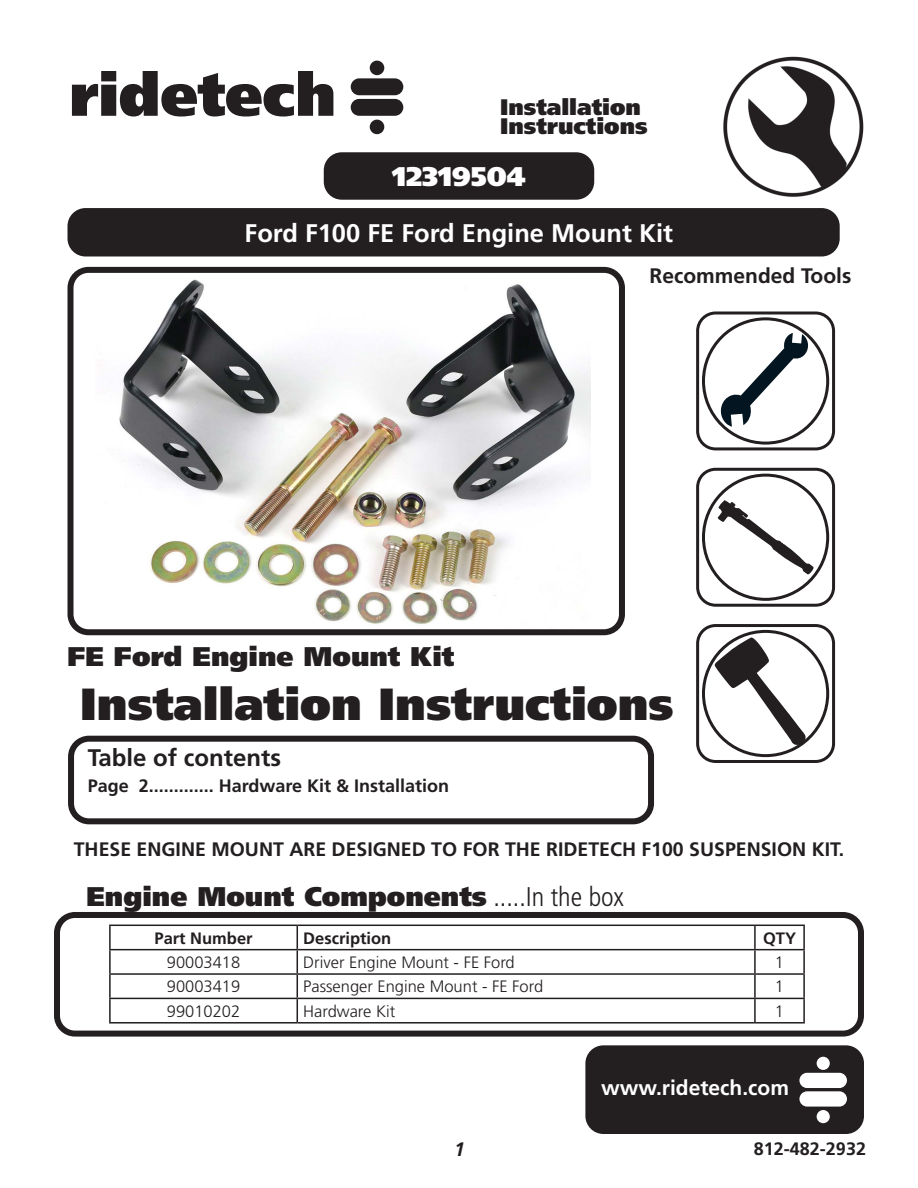
<style>
.page{position:relative;width:918px;height:1188px;background:#fff}
.page>*{position:absolute;margin:0;border:0;box-sizing:border-box;transform-origin:0 0}
.t1{font:900 45px "Frutiger LT Pro";color:#231f20}
.t2{font:900 27px "Frutiger LT Pro";color:#231f20}
.t3{font:900 27px "Frutiger LT Pro";color:#fff}
.t4{font:700 25.5px "Frutiger LT Pro";color:#fff}
.t5{font:700 24px "Frutiger LT Pro";color:#231f20}
.t6{font:900 22.5px/19.5px "Frutiger LT Pro";color:#231f20}
.t7{font:700 21px "Frutiger LT Pro";color:#231f20}
.t8{font:700 21px "Frutiger LT Pro";color:#fff}
.t9{font:700 19.5px "Frutiger LT Pro";color:#231f20}
.t10{font:italic 700 19.5px "Frutiger LT Pro";color:#231f20}
.t11{font:700 18px "Frutiger LT Pro";color:#231f20}
.t12{font:300 16.5px "Frutiger LT Pro";color:#231f20}
.t13{font:700 16.5px "Frutiger LT Pro";color:#231f20}
.s1{font-family:"Frutiger LT Std";font-weight:300;font-stretch:condensed}
</style>
<div class="page">
<img style="left:723px;top:56px;width:141px;height:141px">
<svg style="left:72px;top:71px;width:261px;height:46px"></svg>
<div style="left:351px;top:78px;width:52px;height:17px;background:#231f20;border-radius:8px"></div>
<div style="left:351px;top:99px;width:52px;height:17px;background:#231f20;border-radius:8px"></div>
<div style="left:370px;top:61px;width:14px;height:14px;background:#231f20;border-radius:50%"></div>
<div style="left:370px;top:120px;width:14px;height:14px;background:#231f20;border-radius:50%"></div>
<img style="left:119px;top:279px;width:471px;height:346px">
<div style="left:696px;top:468px;width:139px;height:139px;border:3px solid #231f20;border-radius:18px"></div>
<svg style="left:718px;top:500px;width:96px;height:75px"></svg>
<div style="left:702px;top:474px;width:127px;height:127px;border:3px solid #231f20;border-radius:50%"></div>
<div style="left:696px;top:624px;width:139px;height:139px;border:3px solid #231f20;border-radius:18px"></div>
<svg style="left:715px;top:637px;width:91px;height:108px"></svg>
<div style="left:702px;top:630px;width:127px;height:127px;border:3px solid #231f20;border-radius:50%"></div>
<div style="left:585px;top:1045px;width:279px;height:89px;background:#231f20;border-radius:18px"></div>
<div style="left:799px;top:1073px;width:48px;height:15px;background:#fff;border-radius:8px"></div>
<div style="left:799px;top:1091px;width:48px;height:16px;background:#fff;border-radius:8px"></div>
<div style="left:817px;top:1057px;width:13px;height:13px;background:#fff;border-radius:50%"></div>
<div style="left:817px;top:1110px;width:13px;height:13px;background:#fff;border-radius:50%"></div>
<div style="left:696px;top:312px;width:139px;height:138px;border:3px solid #231f20;border-radius:18px"></div>
<div style="left:702px;top:317px;width:127px;height:128px;border:3px solid #231f20;border-radius:50%"></div>
<svg style="left:719px;top:333px;width:90px;height:94px"></svg>
<div style="left:68px;top:736px;width:586px;height:88px;border:6px solid #231f20;border-radius:18px"></div>
<div style="left:68px;top:267px;width:557px;height:368px;border:6px solid #231f20;border-radius:18px"></div>
<div style="left:68px;top:208px;width:772px;height:48px;background:#231f20;border-radius:18px"></div>
<div style="left:324px;top:152px;width:270px;height:48px;background:#231f20;border-radius:18px"></div>
<div style="left:54px;top:912px;width:810px;height:125px;border:6px solid #231f20;border-radius:18px"></div>
<hr style="left:109px;top:925px;width:188px;height:1px;background:#231f20">
<hr style="left:109px;top:926px;width:2px;height:23px;background:#231f20">
<hr style="left:297px;top:925px;width:458px;height:1px;background:#231f20">
<hr style="left:755px;top:925px;width:50px;height:1px;background:#231f20">
<hr style="left:754px;top:926px;width:2px;height:23px;background:#231f20">
<hr style="left:803px;top:926px;width:2px;height:23px;background:#231f20">
<hr style="left:109px;top:949px;width:188px;height:1px;background:#231f20">
<hr style="left:109px;top:950px;width:2px;height:23px;background:#231f20">
<hr style="left:297px;top:949px;width:458px;height:1px;background:#231f20">
<hr style="left:755px;top:949px;width:50px;height:1px;background:#231f20">
<hr style="left:754px;top:950px;width:2px;height:23px;background:#231f20">
<hr style="left:803px;top:950px;width:2px;height:23px;background:#231f20">
<hr style="left:109px;top:973px;width:188px;height:2px;background:#231f20">
<hr style="left:109px;top:975px;width:2px;height:23px;background:#231f20">
<hr style="left:297px;top:973px;width:458px;height:2px;background:#231f20">
<hr style="left:755px;top:973px;width:50px;height:2px;background:#231f20">
<hr style="left:754px;top:975px;width:2px;height:23px;background:#231f20">
<hr style="left:803px;top:975px;width:2px;height:23px;background:#231f20">
<hr style="left:109px;top:998px;width:188px;height:1px;background:#231f20">
<hr style="left:109px;top:999px;width:2px;height:23px;background:#231f20">
<hr style="left:297px;top:998px;width:458px;height:1px;background:#231f20">
<svg style="left:297px;top:926px;width:1px;height:96px"></svg>
<hr style="left:755px;top:998px;width:50px;height:1px;background:#231f20">
<hr style="left:754px;top:999px;width:2px;height:23px;background:#231f20">
<hr style="left:803px;top:999px;width:2px;height:23px;background:#231f20">
<hr style="left:109px;top:1022px;width:188px;height:2px;background:#231f20">
<hr style="left:297px;top:1022px;width:458px;height:2px;background:#231f20">
<hr style="left:755px;top:1022px;width:50px;height:2px;background:#231f20">
<h3 class="t6" style="left:500px;top:97px;width:149px">Installation<br>Instructions</h3>
<h2 class="t3" style="left:392px;top:160px;width:135px">12319504</h2>
<h3 class="t4" style="left:245px;top:218px;width:430px">Ford F100 FE Ford Engine Mount Kit</h3>
<p class="t7" style="left:650px;top:263px;width:203px">Recommended Tools</p>
<h2 class="t2" style="left:68px;top:640px;width:388px">FE Ford Engine Mount Kit</h2>
<h1 class="t1" style="left:80px;top:677px;width:595px">Installation Instructions</h1>
<h3 class="t5" style="left:88px;top:743px;width:195px">Table of contents</h3>
<p class="t11" style="left:88px;top:775px;width:363px">Page 2............. Hardware Kit &amp; Installation</p>
<p class="t9" style="left:74px;top:838px;width:772px">THESE ENGINE MOUNT ARE DESIGNED TO FOR THE RIDETECH F100 SUSPENSION KIT.</p>
<h2 class="t2" style="left:86px;top:880px;width:539px">Engine Mount Components <span class="s1">.....In the box</span></h2>
<p class="t13" style="left:155px;top:928px;width:100px">Part Number</p>
<p class="t13" style="left:303px;top:928px;width:89px">Description</p>
<p class="t13" style="left:763px;top:928px;width:35px">QTY</p>
<p class="t12" style="left:167px;top:953px;width:75px">90003418</p>
<p class="t12" style="left:303px;top:953px;width:213px">Driver Engine Mount - FE Ford</p>
<p class="t12" style="left:775px;top:953px;width:11px">1</p>
<p class="t12" style="left:167px;top:977px;width:75px">90003419</p>
<p class="t12" style="left:303px;top:977px;width:241px">Passenger Engine Mount - FE Ford</p>
<p class="t12" style="left:775px;top:977px;width:11px">1</p>
<p class="t12" style="left:167px;top:1001px;width:75px">99010202</p>
<p class="t12" style="left:303px;top:1001px;width:93px">Hardware Kit</p>
<p class="t12" style="left:775px;top:1001px;width:11px">1</p>
<p class="t8" style="left:601px;top:1075px;width:189px">www.ridetech.com</p>
<p class="t10" style="left:454px;top:1138px;width:12px">1</p>
<p class="t11" style="left:754px;top:1138px;width:114px">812-482-2932</p>
</div>
